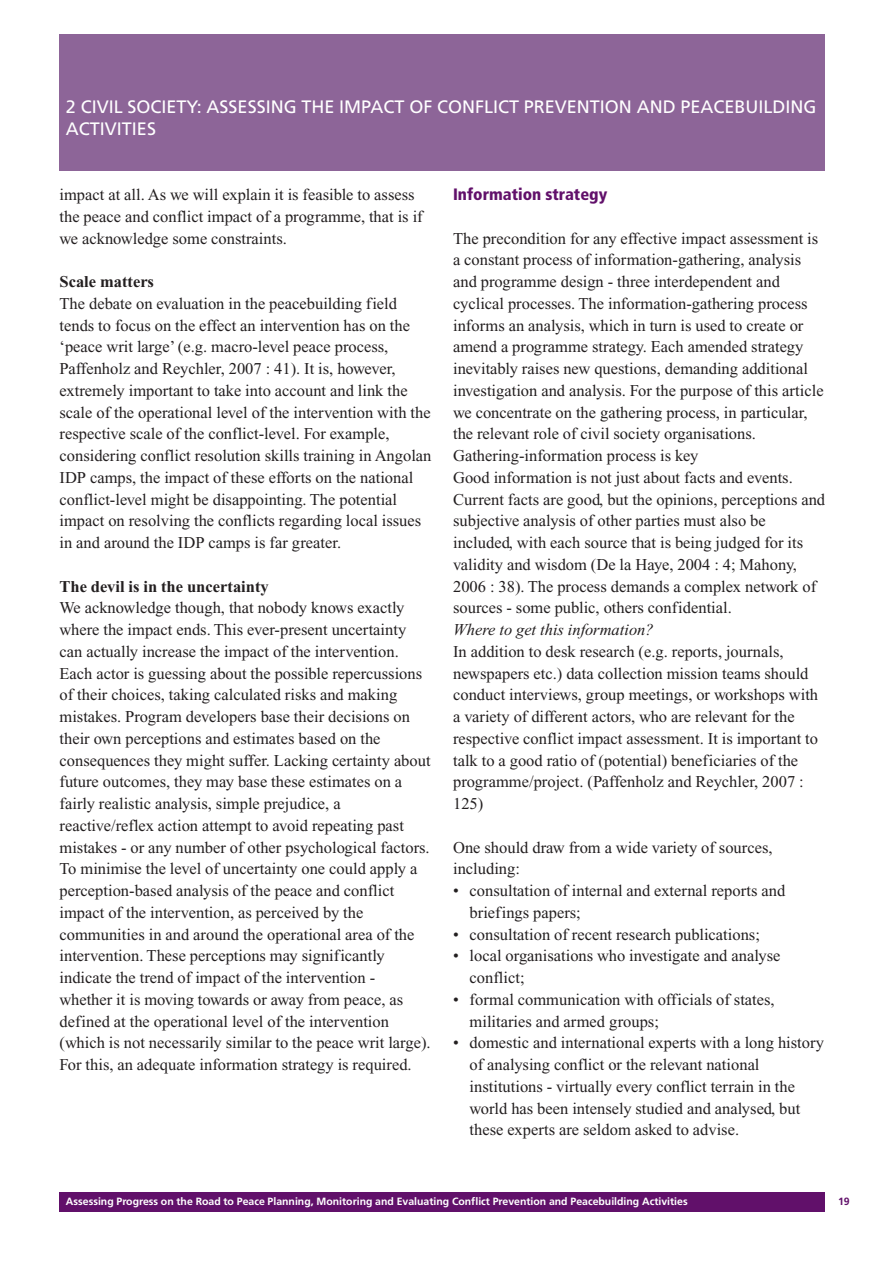
<style>
.page{position:relative;width:893px;height:1263px;background:#fff}
.page>*{position:absolute;margin:0;border:0;box-sizing:border-box;transform-origin:0 0}
.t1{font:18px/21.8px "Frutiger";color:#fff}
.t2{font:16.5px/21.8px "Times New Roman";color:#231f20}
.t3{font:700 16.5px "Times New Roman";color:#231f20}
.t4{font:italic 16.5px "Times New Roman";color:#231f20}
.t5{font:900 condensed 16.5px "Frutiger";color:#61106a}
.t6{font:700 10.5px "Frutiger";color:#fff}
.t7{font:700 10.5px "Frutiger";color:#61106a}
</style>
<div class="page">
<div style="left:60px;top:34px;width:765px;height:136px;background:#8d6598"></div>
<div style="left:60px;top:1193px;width:765px;height:19px;background:#61106a"></div>
<p class="t1" style="left:66px;top:97px;width:752px">2 CIVIL SOCIETY: ASSESSING THE IMPACT OF CONFLICT PREVENTION AND PEACEBUILDING<br>ACTIVITIES</p>
<p class="t2" style="left:60px;top:185px;width:364px">impact at all. As we will explain it is feasible to assess the peace and conflict impact of a programme, that is if we acknowledge some constraints.</p>
<p class="t3" style="left:60px;top:276px;width:96px">Scale matters</p>
<p class="t2" style="left:60px;top:294px;width:373px">The debate on evaluation in the peacebuilding field tends to focus on the effect an intervention has on the ‘peace writ large’ (e.g. macro-level peace process, Paffenholz and Reychler, 2007 : 41). It is, however, extremely important to take into account and link the scale of the operational level of the intervention with the respective scale of the conflict-level. For example, considering conflict resolution skills training in Angolan IDP camps, the impact of these efforts on the national conflict-level might be disappointing. The potential impact on resolving the conflicts regarding local issues in and around the IDP camps is far greater.</p>
<p class="t3" style="left:60px;top:580px;width:211px">The devil is in the uncertainty</p>
<p class="t2" style="left:60px;top:598px;width:372px">We acknowledge though, that nobody knows exactly where the impact ends. This ever-present uncertainty can actually increase the impact of the intervention.<br>Each actor is guessing about the possible repercussions of their choices, taking calculated risks and making mistakes. Program developers base their decisions on their own perceptions and estimates based on the consequences they might suffer. Lacking certainty about future outcomes, they may base these estimates on a fairly realistic analysis, simple prejudice, a reactive/reflex action attempt to avoid repeating past mistakes - or any number of other psychological factors.<br>To minimise the level of uncertainty one could apply a perception-based analysis of the peace and conflict impact of the intervention, as perceived by the communities in and around the operational area of the intervention. These perceptions may significantly indicate the trend of impact of the intervention - whether it is moving towards or away from peace, as defined at the operational level of the intervention (which is not necessarily similar to the peace writ large).<br>For this, an adequate information strategy is required.</p>
<p class="t5" style="left:453px;top:188px;width:156px">Information strategy</p>
<p class="t2" style="left:453px;top:229px;width:373px">The precondition for any effective impact assessment is a constant process of information-gathering, analysis and programme design - three interdependent and cyclical processes. The information-gathering process informs an analysis, which in turn is used to create or amend a programme strategy. Each amended strategy inevitably raises new questions, demanding additional investigation and analysis. For the purpose of this article we concentrate on the gathering process, in particular, the relevant role of civil society organisations.<br>Gathering-information process is key<br>Good information is not just about facts and events.<br>Current facts are good, but the opinions, perceptions and subjective analysis of other parties must also be included, with each source that is being judged for its validity and wisdom (De la Haye, 2004 : 4; Mahony, 2006 : 38). The process demands a complex network of sources - some public, others confidential.</p>
<p class="t4" style="left:453px;top:624px;width:202px">Where to get this information?</p>
<p class="t2" style="left:453px;top:642px;width:366px">In addition to desk research (e.g. reports, journals, newspapers etc.) data collection mission teams should conduct interviews, group meetings, or workshops with a variety of different actors, who are relevant for the respective conflict impact assessment. It is important to talk to a good ratio of (potential) beneficiaries of the programme/project. (Paffenholz and Reychler, 2007 :<br>125)</p>
<p class="t2" style="left:453px;top:838px;width:321px">One should draw from a wide variety of sources, including:</p>
<p class="t2" style="left:469px;top:881px;width:317px;text-indent:-17px">• consultation of internal and external reports and briefings papers;</p>
<p class="t2" style="left:453px;top:925px;width:308px">• consultation of recent research publications;</p>
<p class="t2" style="left:469px;top:946px;width:312px;text-indent:-17px">• local organisations who investigate and analyse conflict;</p>
<p class="t2" style="left:469px;top:990px;width:307px;text-indent:-17px">• formal communication with officials of states, militaries and armed groups;</p>
<p class="t2" style="left:469px;top:1033px;width:356px;text-indent:-17px">• domestic and international experts with a long history of analysing conflict or the relevant national institutions - virtually every conflict terrain in the world has been intensely studied and analysed, but these experts are seldom asked to advise.</p>
<p class="t6" style="left:66px;top:1197px;width:623px">Assessing Progress on the Road to Peace Planning, Monitoring and Evaluating Conflict Prevention and Peacebuilding Activities</p>
<p class="t7" style="left:838px;top:1197px;width:13px">19</p>
</div>
